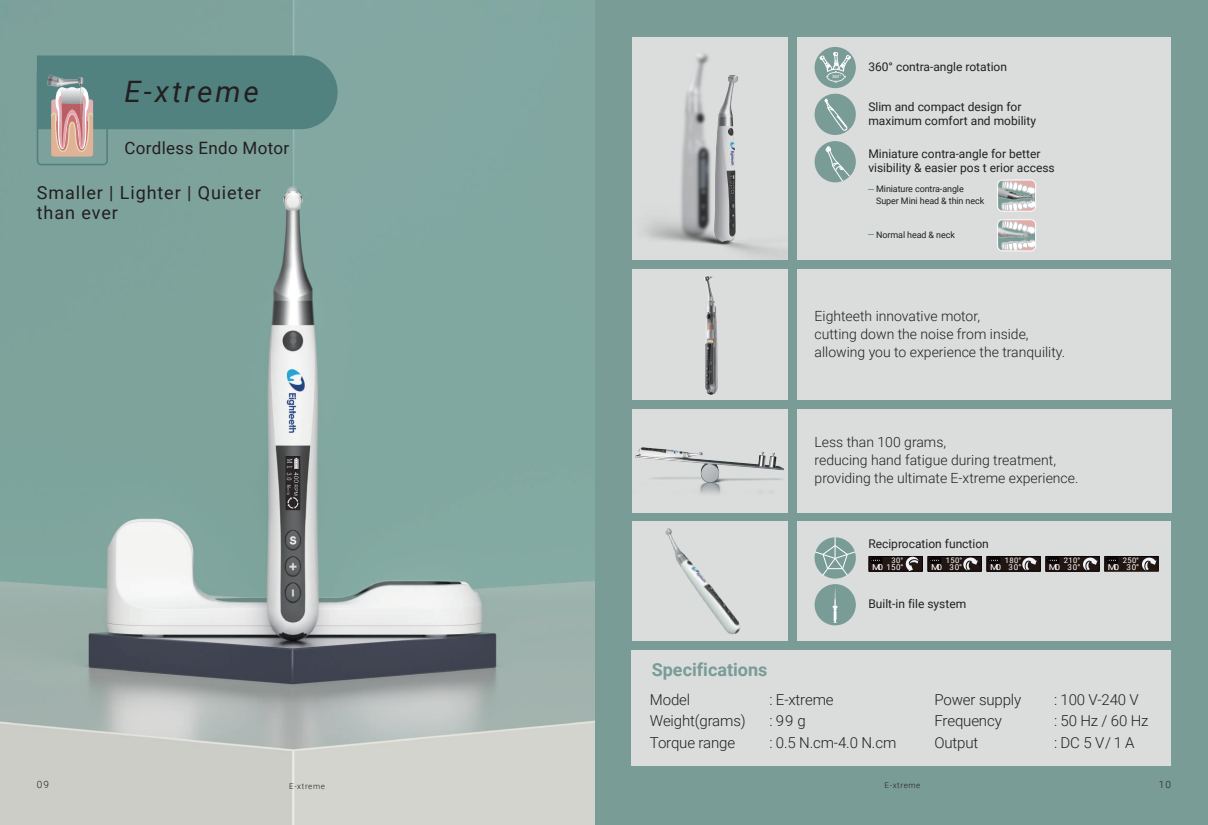
<style>
.page{position:relative;width:1208px;height:825px;background:#7a9c96}
.page>*{position:absolute;margin:0;border:0;box-sizing:border-box;transform-origin:0 0}
.t1{font:italic 29.5px "Roboto";letter-spacing:.1em;color:#231f20}
.t2{font:18px/20px "Roboto";letter-spacing:.05em;color:#231f20}
.t3{font:700 18px "Roboto";color:#7a9c96}
.t4{font:17px "Roboto";letter-spacing:.02em;color:#231f20}
.t5{font:300 15px/21.3px "Roboto";letter-spacing:-.01em;color:#231f20}
.t6{font:300 14px/18px "Roboto";color:#231f20}
.t7{font:12px/14px "Roboto";color:#231f20}
.t8{font:300 10px "Roboto";color:#231f20}
.t9{font:9px/11.2px "Roboto";letter-spacing:-.01em;color:#231f20}
.t10{font:8.1px "Roboto";letter-spacing:.05em;color:#fff;scale:1.19 1}
.t11{font:8.1px "Roboto";letter-spacing:.05em;color:#fff}
.t12{font:300 8px "Roboto";letter-spacing:.08em;color:#231f20}
.t13{font:7.6px "Roboto";letter-spacing:.05em;color:#fff}
.t14{font:4.4px "Roboto";color:#fff}
</style>
<div class="page">
<img style="left:0;top:0;width:594px;height:825px">
<div style="left:797px;top:37px;width:374px;height:223px;background:#dadddc"></div>
<div style="left:631px;top:650px;width:540px;height:115px;background:#dadddc"></div>
<div style="left:814px;top:47px;width:42px;height:41px;background:#7a9c96;border-radius:50%"></div>
<svg style="left:819px;top:52px;width:31px;height:30px"></svg>
<div style="left:814px;top:141px;width:42px;height:41px;background:#7a9c96;border-radius:50%"></div>
<svg style="left:826px;top:145px;width:30px;height:37px"></svg>
<img style="left:999px;top:180px;width:35px;height:30px">
<svg style="left:1001px;top:200px;width:33px;height:10px"></svg>
<div style="left:997px;top:180px;width:39px;height:32px;border:1px solid #fff;border-radius:5px"></div>
<div style="left:997px;top:220px;width:38px;height:31px;background:#7a9c96;border-radius:5px"></div>
<img style="left:999px;top:227px;width:2px;height:11px">
<svg style="left:1001px;top:221px;width:33px;height:30px"></svg>
<div style="left:997px;top:219px;width:39px;height:32px;border:1px solid #fff;border-radius:5px"></div>
<svg style="left:814px;top:93px;width:42px;height:42px"></svg>
<div style="left:797px;top:269px;width:374px;height:131px;background:#dadddc"></div>
<div style="left:631px;top:269px;width:156px;height:131px;background:#dadddc"></div>
<img style="left:704px;top:276px;width:14px;height:119px">
<img style="left:632px;top:37px;width:155px;height:223px">
<div style="left:797px;top:409px;width:374px;height:103px;background:#dadddc"></div>
<img style="left:632px;top:409px;width:155px;height:103px">
<div style="left:797px;top:521px;width:374px;height:120px;background:#dadddc"></div>
<div style="left:631px;top:521px;width:156px;height:120px;background:#dadddc"></div>
<img style="left:665px;top:528px;width:75px;height:107px">
<div style="left:814px;top:584px;width:42px;height:41px;background:#7a9c96;border-radius:50%"></div>
<svg style="left:832px;top:588px;width:5px;height:35px"></svg>
<svg style="left:814px;top:537px;width:42px;height:42px"></svg>
<svg style="left:814px;top:537px;width:42px;height:40px"></svg>
<hr style="left:1046px;top:571px;width:53px;height:1px;background:#070304">
<hr style="left:869px;top:571px;width:53px;height:1px;background:#070304">
<hr style="left:928px;top:571px;width:53px;height:1px;background:#070304">
<hr style="left:987px;top:571px;width:53px;height:1px;background:#070304">
<svg style="left:868px;top:556px;width:291px;height:15px;background:#3b3331"></svg>
<svg style="left:37px;top:55px;width:300px;height:110px"></svg>
<img style="left:46px;top:65px;width:42px;height:62px">
<h1 class="t1" style="left:124px;top:71px;width:136px">E-xtreme</h1>
<p class="t4" style="left:124px;top:136px;width:166px">Cordless Endo Motor</p>
<p class="t2" style="left:37px;top:182px;width:225px">Smaller | Lighter | Quieter than ever</p>
<p class="t14" style="left:832px;top:74px;width:10px">360°</p>
<p class="t7" style="left:868px;top:59px;width:140px">360° contra-angle rotation</p>
<p class="t7" style="left:868px;top:99px;width:169px">Slim and compact design for maximum comfort and mobility</p>
<p class="t7" style="left:868px;top:146px;width:188px">Miniature contra-angle for better visibility &amp; easier pos t erior access</p>
<p class="t9" style="left:876px;top:183px;width:110px">Miniature contra-angle<br>Super Mini head &amp; thin neck</p>
<p class="t9" style="left:876px;top:229px;width:80px">Normal head &amp; neck</p>
<p class="t6" style="left:814px;top:306px;width:252px">Eighteeth innovative motor,<br>cutting down the noise from inside, allowing you to experience the tranquility.</p>
<p class="t6" style="left:814px;top:433px;width:265px">Less than 100 grams,<br>reducing hand fatigue during treatment, providing the ultimate E-xtreme experience.</p>
<p class="t7" style="left:868px;top:537px;width:122px">Reciprocation function</p>
<p class="t13" style="left:1063px;top:555px;width:18px">210°</p>
<p class="t13" style="left:1122px;top:555px;width:18px">250°</p>
<p class="t11" style="left:1126px;top:561px;width:14px">30°</p>
<p class="t13" style="left:891px;top:555px;width:13px">30°</p>
<p class="t13" style="left:946px;top:555px;width:18px">150°</p>
<p class="t11" style="left:949px;top:561px;width:14px">30°</p>
<p class="t10" style="left:990px;top:561px;width:11px">M0</p>
<p class="t13" style="left:1004px;top:555px;width:18px">180°</p>
<p class="t11" style="left:1008px;top:561px;width:14px">30°</p>
<p class="t10" style="left:1108px;top:561px;width:11px">M0</p>
<p class="t10" style="left:872px;top:561px;width:28px">M0 150°</p>
<p class="t11" style="left:1067px;top:561px;width:14px">30°</p>
<p class="t10" style="left:931px;top:561px;width:11px">M0</p>
<p class="t10" style="left:1049px;top:561px;width:11px">M0</p>
<p class="t3" style="left:651px;top:657px;width:117px">Specifications</p>
<p class="t7" style="left:868px;top:596px;width:99px">Built-in file system</p>
<p class="t5" style="left:650px;top:688px;width:97px">Model<br>Weight(grams)<br>Torque range</p>
<p class="t5" style="left:769px;top:688px;width:128px">: E-xtreme<br>: 99 g<br>: 0.5 N.cm-4.0 N.cm</p>
<p class="t5" style="left:934px;top:688px;width:88px">Power supply<br>Frequency<br>Output</p>
<p class="t5" style="left:1054px;top:688px;width:96px">: 100 V-240 V<br>: 50 Hz / 60 Hz : DC 5 V/ 1 A</p>
<p class="t8" style="left:37px;top:777px;width:14px">09</p>
<p class="t12" style="left:289px;top:780px;width:37px">E-xtreme</p>
<p class="t12" style="left:884px;top:780px;width:37px">E-xtreme</p>
<p class="t8" style="left:1158px;top:777px;width:14px">10</p>
</div>
